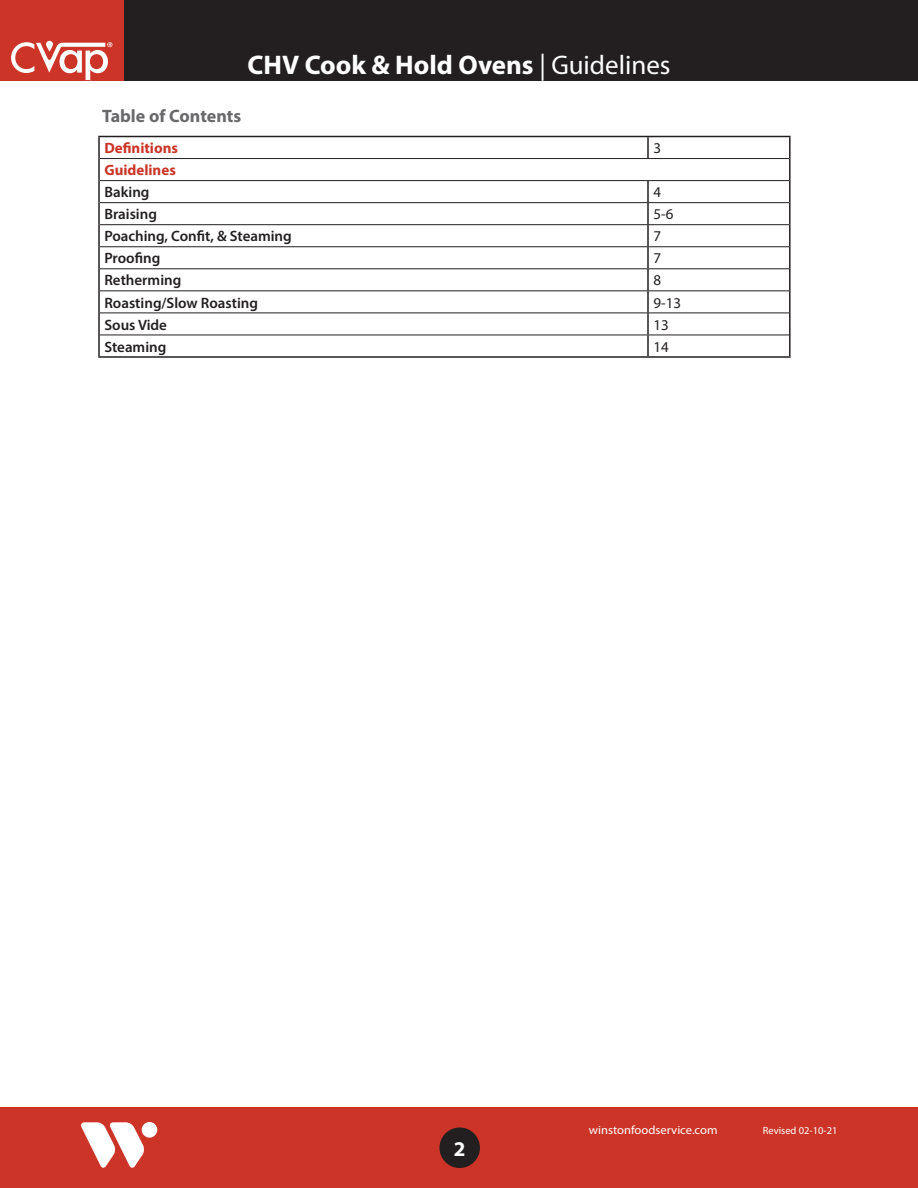
<style>
.page{position:relative;width:918px;height:1188px;background:#fff}
.page>*{position:absolute;margin:0;border:0;box-sizing:border-box;transform-origin:0 0}
.t1{font:700 27px "Myriad Pro";color:#fff}
.t2{font:700 21px "Myriad Pro";color:#fff}
.t3{font:700 18px "Myriad Pro";color:#69696c}
.t4{font:600 15px "Myriad Pro";color:#231f20}
.t5{font:700 15px "Myriad Pro";color:#cb3427}
.t6{font:15px "Myriad Pro";color:#231f20}
.t7{font:12px "Myriad Pro";color:#fff;scale:1.05 1}
.t8{font:10.5px "Myriad Pro";color:#fff}
.s1{font-weight:400}
</style>
<div class="page">
<div style="left:108px;top:0;width:810px;height:81px;background:#231f20"></div>
<div style="left:0;top:1108px;width:918px;height:80px;background:#cb3427"></div>
<div style="left:439px;top:1128px;width:41px;height:40px;background:#231f20;border-radius:50%"></div>
<div style="left:142px;top:1122px;width:15px;height:16px;background:#fff;border-radius:50%"></div>
<svg style="left:81px;top:1122px;width:63px;height:46px"></svg>
<div style="left:0;top:0;width:124px;height:81px;background:#cb3427"></div>
<div style="left:46px;top:41px;width:7px;height:11px;background:#fcf6f5;border-radius:3px"></div>
<svg style="left:11px;top:42px;width:101px;height:38px"></svg>
<svg style="left:100px;top:137px;width:689px;height:198px"></svg>
<hr style="left:98px;top:136px;width:550px;height:1px;background:#231f20">
<hr style="left:98px;top:137px;width:2px;height:22px;background:#231f20">
<hr style="left:648px;top:136px;width:143px;height:1px;background:#231f20">
<hr style="left:647px;top:137px;width:2px;height:21px;background:#231f20">
<hr style="left:789px;top:137px;width:2px;height:22px;background:#231f20">
<hr style="left:98px;top:159px;width:2px;height:22px;background:#231f20">
<hr style="left:789px;top:159px;width:2px;height:22px;background:#231f20">
<hr style="left:98px;top:181px;width:2px;height:22px;background:#231f20">
<hr style="left:647px;top:181px;width:2px;height:21px;background:#231f20">
<hr style="left:789px;top:181px;width:2px;height:22px;background:#231f20">
<hr style="left:98px;top:203px;width:2px;height:22px;background:#231f20">
<hr style="left:647px;top:203px;width:2px;height:21px;background:#231f20">
<hr style="left:789px;top:203px;width:2px;height:22px;background:#231f20">
<hr style="left:98px;top:225px;width:2px;height:22px;background:#231f20">
<hr style="left:647px;top:225px;width:2px;height:21px;background:#231f20">
<hr style="left:789px;top:225px;width:2px;height:22px;background:#231f20">
<hr style="left:98px;top:247px;width:2px;height:22px;background:#231f20">
<hr style="left:647px;top:247px;width:2px;height:21px;background:#231f20">
<hr style="left:789px;top:247px;width:2px;height:22px;background:#231f20">
<hr style="left:98px;top:269px;width:2px;height:22px;background:#231f20">
<hr style="left:647px;top:269px;width:2px;height:21px;background:#231f20">
<hr style="left:789px;top:269px;width:2px;height:22px;background:#231f20">
<hr style="left:98px;top:291px;width:2px;height:22px;background:#231f20">
<hr style="left:647px;top:291px;width:2px;height:22px;background:#231f20">
<hr style="left:789px;top:291px;width:2px;height:22px;background:#231f20">
<hr style="left:98px;top:313px;width:2px;height:22px;background:#231f20">
<hr style="left:647px;top:313px;width:2px;height:22px;background:#231f20">
<hr style="left:789px;top:313px;width:2px;height:22px;background:#231f20">
<hr style="left:98px;top:335px;width:2px;height:21px;background:#231f20">
<hr style="left:647px;top:335px;width:2px;height:21px;background:#231f20">
<hr style="left:789px;top:335px;width:2px;height:21px;background:#231f20">
<hr style="left:98px;top:356px;width:550px;height:2px;background:#231f20">
<hr style="left:648px;top:356px;width:143px;height:2px;background:#231f20">
<hr style="left:100px;top:158px;width:548px;height:1px;background:#231f20">
<hr style="left:648px;top:158px;width:141px;height:1px;background:#231f20">
<hr style="left:100px;top:180px;width:548px;height:1px;background:#231f20">
<hr style="left:648px;top:180px;width:141px;height:1px;background:#231f20">
<hr style="left:100px;top:202px;width:548px;height:1px;background:#231f20">
<hr style="left:648px;top:202px;width:141px;height:1px;background:#231f20">
<hr style="left:100px;top:224px;width:548px;height:1px;background:#231f20">
<hr style="left:648px;top:224px;width:141px;height:1px;background:#231f20">
<hr style="left:100px;top:246px;width:548px;height:1px;background:#231f20">
<hr style="left:648px;top:246px;width:141px;height:1px;background:#231f20">
<hr style="left:100px;top:268px;width:548px;height:1px;background:#231f20">
<hr style="left:648px;top:268px;width:141px;height:1px;background:#231f20">
<hr style="left:100px;top:290px;width:548px;height:1px;background:#231f20">
<hr style="left:648px;top:290px;width:141px;height:1px;background:#231f20">
<hr style="left:100px;top:313px;width:548px;height:1px;background:#231f20">
<hr style="left:648px;top:313px;width:141px;height:1px;background:#231f20">
<hr style="left:100px;top:335px;width:548px;height:1px;background:#231f20">
<hr style="left:648px;top:335px;width:141px;height:1px;background:#231f20">
<h1 class="t1" style="left:247px;top:47px;width:425px">CHV Cook &amp; Hold Ovens <span class="s1">| Guidelines</span></h1>
<p class="t3" style="left:102px;top:104px;width:141px">Table of Contents</p>
<p class="t5" style="left:104px;top:138px;width:75px">Definitions</p>
<p class="t6" style="left:653px;top:139px;width:9px">3</p>
<p class="t5" style="left:104px;top:160px;width:73px">Guidelines</p>
<p class="t4" style="left:104px;top:183px;width:47px">Baking</p>
<p class="t6" style="left:653px;top:183px;width:9px">4</p>
<p class="t4" style="left:104px;top:205px;width:54px">Braising</p>
<p class="t6" style="left:653px;top:205px;width:21px">5-6</p>
<p class="t4" style="left:104px;top:227px;width:189px">Poaching, Confit, &amp; Steaming</p>
<p class="t6" style="left:653px;top:227px;width:9px">7</p>
<p class="t4" style="left:104px;top:249px;width:57px">Proofing</p>
<p class="t6" style="left:653px;top:249px;width:9px">7</p>
<p class="t4" style="left:104px;top:271px;width:78px">Retherming</p>
<p class="t6" style="left:653px;top:271px;width:9px">8</p>
<p class="t4" style="left:104px;top:293px;width:155px">Roasting/Slow Roasting</p>
<p class="t6" style="left:653px;top:293px;width:29px">9-13</p>
<p class="t4" style="left:104px;top:315px;width:64px">Sous Vide</p>
<p class="t6" style="left:653px;top:315px;width:17px">13</p>
<p class="t4" style="left:104px;top:337px;width:63px">Steaming</p>
<p class="t6" style="left:653px;top:337px;width:17px">14</p>
<h2 class="t2" style="left:454px;top:1135px;width:13px">2</h2>
<p class="t7" style="left:589px;top:1122px;width:124px">winstonfoodservice.com</p>
<p class="t8" style="left:763px;top:1124px;width:76px">Revised 02-10-21</p>
</div>
